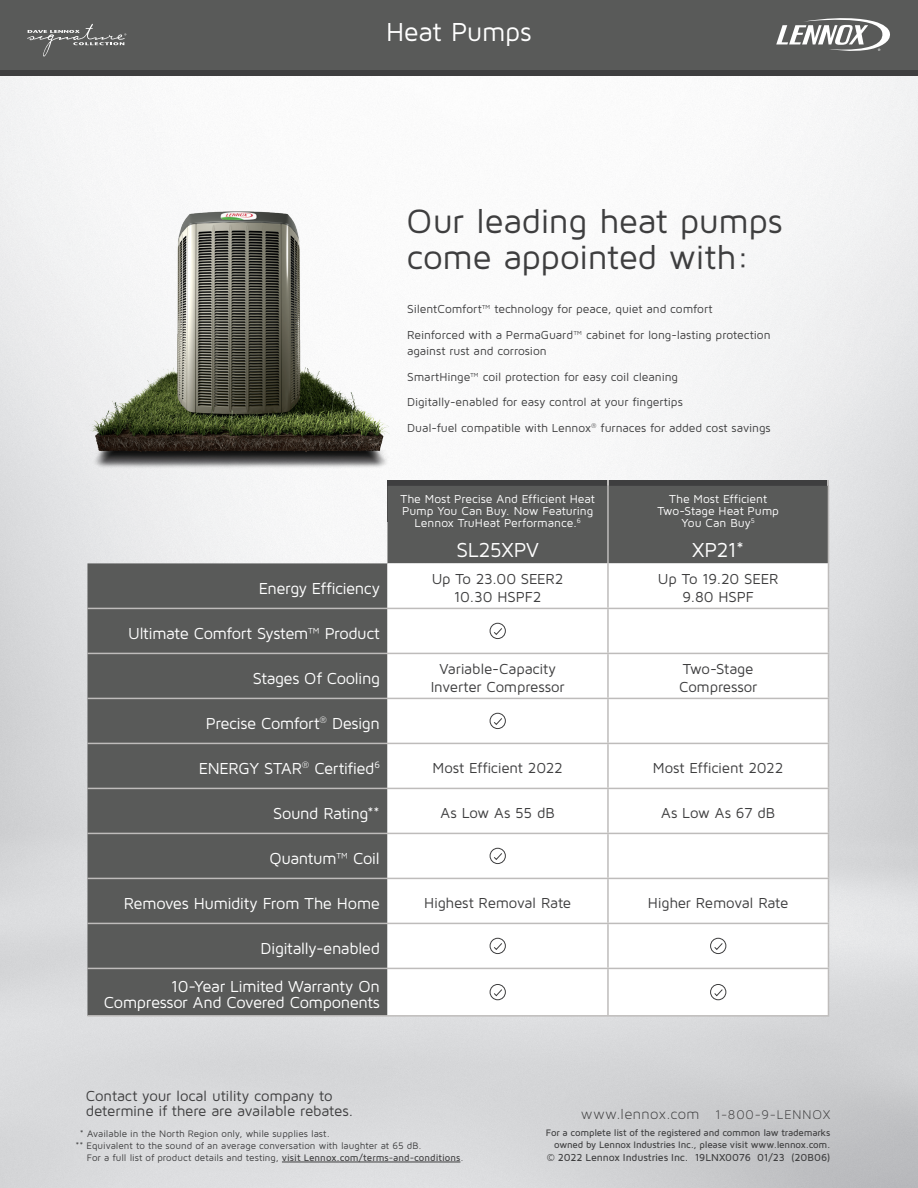
<style>
.page{position:relative;width:918px;height:1188px;background:#fff}
.page>*{position:absolute;margin:0;border:0;box-sizing:border-box;transform-origin:0 0}
.t1{font:34.8px/36px "Maven Pro";letter-spacing:-.015em;color:#3e3e3f}
.t2{font:27px "Maven Pro";letter-spacing:-.015em;color:#fff}
.t3{font:21px "Maven Pro";letter-spacing:-.025em;color:#fff}
.t4{font:16.5px/16.5px "Maven Pro";letter-spacing:-.025em;color:#fff;text-align:right}
.t5{font:15px/18px "Maven Pro";letter-spacing:-.015em;color:#3e3e3f;text-align:center}
.t6{font:15px "Maven Pro Light 300";letter-spacing:.03em;color:#3e3e3f}
.t7{font:12px/16.5px "Maven Pro";letter-spacing:-.005em;color:#3e3e3f}
.t8{font:12px/12px "Maven Pro";color:#fff;text-align:center}
.t9{font:500 10.5px "Maven Pro";letter-spacing:-.015em;color:#3e3e3f}
.t10{font:9.75px "Maven Pro";color:#3e3e3f}
.t11{font:500 9.75px/12px "Maven Pro";letter-spacing:-.015em;color:#3e3e3f;text-align:right}
.s1{font-weight:500}
.s2{font-size:13.5px}
</style>
<div class="page">
<img style="left:0;top:75px;width:918px;height:1113px">
<svg style="left:0;top:69px;width:918px;height:6px;background:#424243"></svg>
<div style="left:0;top:0;width:918px;height:69px;background:#595a59"></div>
<svg style="left:27px;top:24px;width:99px;height:33px"></svg>
<svg style="left:776px;top:18px;width:114px;height:33px"></svg>
<img style="left:78px;top:193px;width:324px;height:287px">
<hr style="left:282px;top:1162px;width:178px;height:1px;background:#3e3e3f">
<div style="left:387px;top:481px;width:441px;height:41px;background:#3e3e3f"></div>
<svg style="left:87px;top:486px;width:741px;height:529px;background:#6c6d6c"></svg>
<svg style="left:387px;top:563px;width:441px;height:452px"></svg>
<hr style="left:607px;top:486px;width:2px;height:77px;background:#bebcbb">
<hr style="left:828px;top:486px;width:1px;height:77px;background:#bebcbb">
<hr style="left:607px;top:563px;width:2px;height:45px;background:#bebcbb">
<hr style="left:828px;top:563px;width:1px;height:45px;background:#bebcbb">
<hr style="left:87px;top:608px;width:300px;height:1px;background:#bebcbb">
<hr style="left:87px;top:653px;width:300px;height:1px;background:#bebcbb">
<hr style="left:87px;top:698px;width:300px;height:1px;background:#bebcbb">
<hr style="left:87px;top:743px;width:300px;height:1px;background:#bebcbb">
<hr style="left:87px;top:788px;width:300px;height:1px;background:#bebcbb">
<hr style="left:87px;top:833px;width:300px;height:1px;background:#bebcbb">
<hr style="left:87px;top:878px;width:300px;height:1px;background:#bebcbb">
<hr style="left:87px;top:923px;width:300px;height:1px;background:#bebcbb">
<hr style="left:87px;top:968px;width:300px;height:1px;background:#bebcbb">
<hr style="left:87px;top:1015px;width:300px;height:2px;background:#bebcbb">
<hr style="left:387px;top:608px;width:221px;height:1px;background:#bebcbb">
<hr style="left:387px;top:653px;width:221px;height:1px;background:#bebcbb">
<hr style="left:387px;top:698px;width:221px;height:1px;background:#bebcbb">
<hr style="left:387px;top:743px;width:221px;height:1px;background:#bebcbb">
<hr style="left:387px;top:788px;width:221px;height:1px;background:#bebcbb">
<hr style="left:387px;top:833px;width:221px;height:1px;background:#bebcbb">
<hr style="left:387px;top:878px;width:221px;height:1px;background:#bebcbb">
<hr style="left:387px;top:923px;width:221px;height:1px;background:#bebcbb">
<hr style="left:387px;top:968px;width:221px;height:1px;background:#bebcbb">
<hr style="left:387px;top:1015px;width:221px;height:2px;background:#bebcbb">
<hr style="left:608px;top:608px;width:221px;height:1px;background:#bebcbb">
<hr style="left:607px;top:609px;width:2px;height:44px;background:#bebcbb">
<hr style="left:828px;top:609px;width:1px;height:44px;background:#bebcbb">
<hr style="left:607px;top:654px;width:2px;height:44px;background:#bebcbb">
<hr style="left:828px;top:654px;width:1px;height:44px;background:#bebcbb">
<hr style="left:607px;top:699px;width:2px;height:44px;background:#bebcbb">
<hr style="left:828px;top:699px;width:1px;height:44px;background:#bebcbb">
<hr style="left:607px;top:744px;width:2px;height:44px;background:#bebcbb">
<hr style="left:828px;top:744px;width:1px;height:44px;background:#bebcbb">
<hr style="left:607px;top:789px;width:2px;height:44px;background:#bebcbb">
<hr style="left:828px;top:789px;width:1px;height:44px;background:#bebcbb">
<hr style="left:607px;top:834px;width:2px;height:44px;background:#bebcbb">
<hr style="left:828px;top:834px;width:1px;height:44px;background:#bebcbb">
<hr style="left:607px;top:879px;width:2px;height:44px;background:#bebcbb">
<hr style="left:828px;top:879px;width:1px;height:44px;background:#bebcbb">
<hr style="left:607px;top:924px;width:2px;height:44px;background:#bebcbb">
<hr style="left:828px;top:924px;width:1px;height:44px;background:#bebcbb">
<hr style="left:607px;top:969px;width:2px;height:46px;background:#bebcbb">
<hr style="left:828px;top:969px;width:1px;height:46px;background:#bebcbb">
<hr style="left:608px;top:653px;width:221px;height:1px;background:#bebcbb">
<hr style="left:608px;top:698px;width:221px;height:1px;background:#bebcbb">
<hr style="left:608px;top:743px;width:221px;height:1px;background:#bebcbb">
<hr style="left:608px;top:788px;width:221px;height:1px;background:#bebcbb">
<hr style="left:608px;top:833px;width:221px;height:1px;background:#bebcbb">
<hr style="left:608px;top:878px;width:221px;height:1px;background:#bebcbb">
<hr style="left:608px;top:923px;width:221px;height:1px;background:#bebcbb">
<hr style="left:608px;top:968px;width:221px;height:1px;background:#bebcbb">
<hr style="left:608px;top:1015px;width:221px;height:2px;background:#bebcbb">
<svg style="left:489px;top:623px;width:17px;height:16px"></svg>
<svg style="left:489px;top:713px;width:17px;height:16px"></svg>
<svg style="left:489px;top:848px;width:17px;height:16px"></svg>
<svg style="left:489px;top:938px;width:17px;height:16px"></svg>
<svg style="left:710px;top:938px;width:17px;height:16px"></svg>
<svg style="left:489px;top:984px;width:17px;height:16px"></svg>
<svg style="left:710px;top:984px;width:17px;height:16px"></svg>
<p class="t2" style="left:386px;top:15px;width:147px">Heat Pumps</p>
<p class="t1" style="left:407px;top:202px;width:377px">Our leading heat pumps come appointed with:</p>
<p class="t7" style="left:407px;top:300px;width:307px">SilentComfort™ technology for peace, quiet and comfort</p>
<p class="t7" style="left:407px;top:326px;width:365px">Reinforced with a PermaGuard™ cabinet for long-lasting protection against rust and corrosion</p>
<p class="t7" style="left:407px;top:368px;width:272px">SmartHinge™ coil protection for easy coil cleaning</p>
<p class="t7" style="left:407px;top:393px;width:277px">Digitally-enabled for easy control at your fingertips</p>
<p class="t7" style="left:407px;top:419px;width:365px">Dual-fuel compatible with Lennox<sup>®</sup> furnaces for added cost savings</p>
<p class="t8" style="left:400px;top:493px;width:196px">The Most Precise And Efficient Heat<br>Pump You Can Buy. Now Featuring<br>Lennox TruHeat Performance.<sup>6</sup></p>
<p class="t3" style="left:457px;top:537px;width:84px">SL25XPV</p>
<p class="t8" style="left:657px;top:493px;width:123px">The Most Efficient<br>Two-Stage Heat Pump<br>You Can Buy<sup>5</sup></p>
<p class="t3" style="left:692px;top:537px;width:54px">XP21*</p>
<p class="t4" style="left:259px;top:579px;width:123px">Energy Efficiency</p>
<p class="t5" style="left:432px;top:569px;width:133px">Up To 23.00 SEER2<br>10.30 HSPF2</p>
<p class="t5" style="left:658px;top:569px;width:122px">Up To 19.20 SEER<br>9.80 HSPF</p>
<p class="t4" style="left:128px;top:624px;width:253px">Ultimate Comfort System™ Product</p>
<p class="t4" style="left:253px;top:669px;width:129px">Stages Of Cooling</p>
<p class="t5" style="left:431px;top:659px;width:136px">Variable-Capacity<br>Inverter Compressor</p>
<p class="t5" style="left:683px;top:659px;width:72px">Two-Stage</p>
<p class="t5" style="left:679px;top:677px;width:80px">Compressor</p>
<p class="t4" style="left:206px;top:714px;width:176px">Precise Comfort<sup>®</sup> Design</p>
<p class="t4" style="left:199px;top:759px;width:183px">ENERGY STAR<sup>®</sup> Certified<sup>6</sup></p>
<p class="t5" style="left:432px;top:758px;width:132px">Most Efficient 2022</p>
<p class="t5" style="left:653px;top:758px;width:132px">Most Efficient 2022</p>
<p class="t4" style="left:273px;top:804px;width:108px">Sound Rating**</p>
<p class="t5" style="left:441px;top:803px;width:116px">As Low As 55 dB</p>
<p class="t5" style="left:661px;top:803px;width:116px">As Low As 67 dB</p>
<p class="t4" style="left:270px;top:849px;width:112px">Quantum™ Coil</p>
<p class="t4" style="left:124px;top:894px;width:258px">Removes Humidity From The Home</p>
<p class="t5" style="left:424px;top:893px;width:148px">Highest Removal Rate</p>
<p class="t5" style="left:648px;top:893px;width:142px">Higher Removal Rate</p>
<p class="t4" style="left:261px;top:939px;width:121px">Digitally-enabled</p>
<p class="t4" style="left:104px;top:977px;width:277px">10-Year Limited Warranty On<br>Compressor And Covered Components</p>
<p class="t5" style="left:86px;top:1088px;width:269px;line-height:15px;text-align:left">Contact your local utility company to determine if there are available rebates.</p>
<p class="t10" style="left:80px;top:1128px;width:251px">* Available in the North Region only, while supplies last.</p>
<p class="t10" style="left:75px;top:1140px;width:348px">** Equivalent to the sound of an average conversation with laughter at 65 dB.</p>
<p class="t10" style="left:87px;top:1152px;width:378px">For a full list of product details and testing, <span class="s1">visit Lennox.com/terms-and-conditions</span>.</p>
<p class="t6" style="left:581px;top:1106px;width:251px">www.lennox.com <span class="s2">1-800-9-LENNOX</span></p>
<p class="t11" style="left:546px;top:1126px;width:286px">For a complete list of the registered and common law trademarks owned by Lennox Industries Inc., please visit www.lennox.com.</p>
<p class="t9" style="left:547px;top:1151px;width:285px">© 2022 Lennox Industries Inc. 19LNX0076 01/23 (20B06)</p>
</div>
